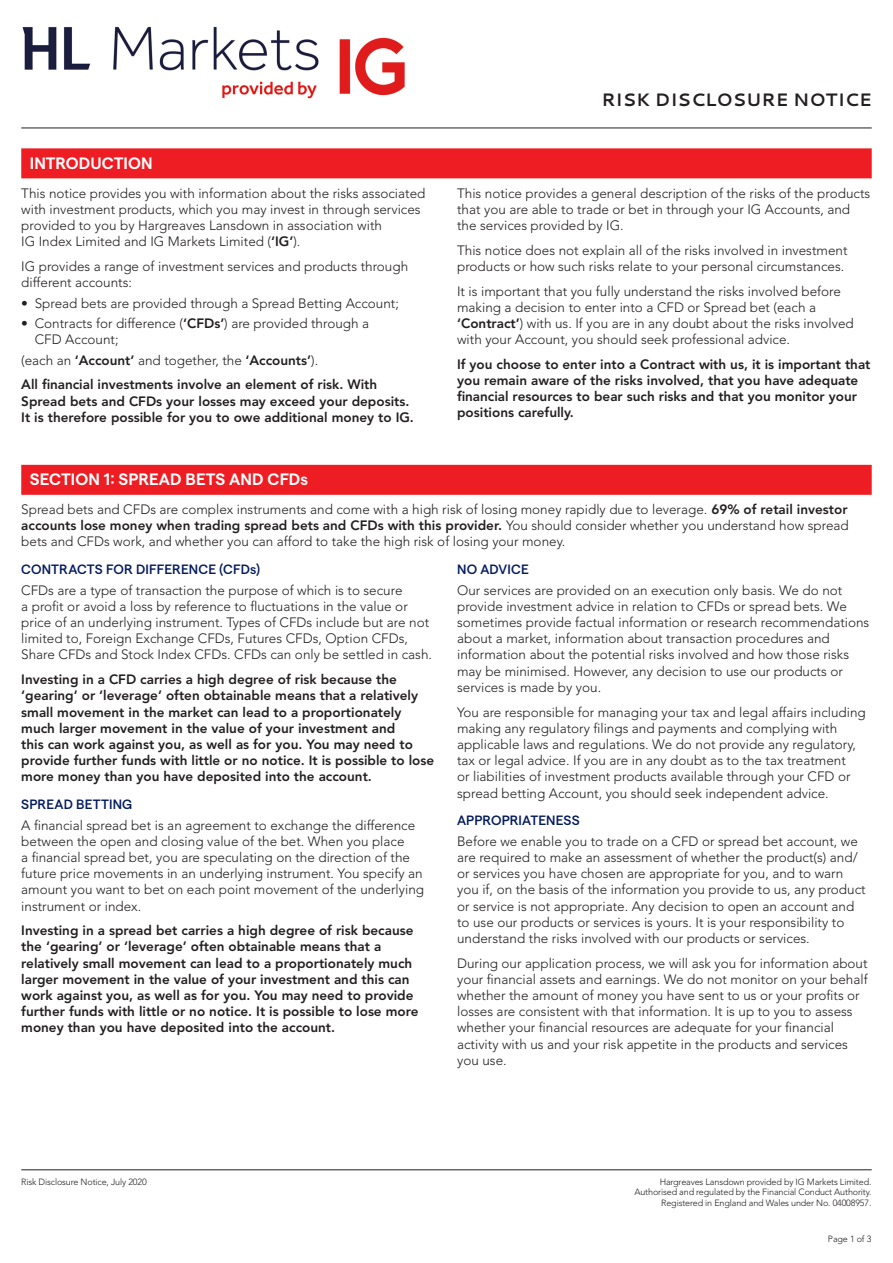
<style>
.page{position:relative;width:893px;height:1263px;background:#fff}
.page>*{position:absolute;margin:0;border:0;box-sizing:border-box;transform-origin:0 0}
.t1{font:700 18px "Cantarell";color:#231f20}
.section_title__1_lin{font:600 16.5px "Matter SQ";letter-spacing:.005em;color:#fff}
.body_copy_span{font:300 13.5px/16.2px "Avenir LT Std";color:#231f20}
.body_copy{font:300 13.5px/16.2px "Avenir LT Std";color:#231f20}
.body_copy_span-2{font:800 13.5px/16.2px "Avenir LT Std";color:#231f20}
.body_copy-2{font:800 13.5px/16.2px "Avenir LT Std";color:#231f20}
.sub_title__level_2{font:500 13.5px "Matter SQ";letter-spacing:.01em;color:#02195d}
.t2{font:300 9px/10.5px "Avenir LT Std";letter-spacing:-.015em;color:#231f20;text-align:right}
.s1{font-weight:800}
</style>
<div class="page">
<hr style="left:21px;top:1169px;width:851px;height:1px;background:#231f20">
<hr style="left:21px;top:128px;width:851px;height:1px;background:#231f20">
<img style="left:22px;top:26px;width:383px;height:73px">
<div style="left:21px;top:148px;width:851px;height:30px;background:#ee1d23"></div>
<div style="left:21px;top:465px;width:851px;height:30px;background:#ee1d23"></div>
<p class="section_title__1_lin" style="left:30px;top:151px;width:124px">INTRODUCTION</p>
<p class="body_copy" style="left:21px;top:185px;width:406px">This notice provides you with information about the risks associated with investment products, which you may invest in through services provided to you by Hargreaves Lansdown in association with<br>IG Index Limited and IG Markets Limited (<span class="s1">‘IG’</span>).</p>
<p class="body_copy" style="left:21px;top:258px;width:388px">IG provides a range of investment services and products through different accounts:</p>
<p class="body_copy" style="left:21px;top:295px;width:379px">• Spread bets are provided through a Spread Betting Account;</p>
<p class="body_copy" style="left:35px;top:315px;width:336px;text-indent:-14px">• Contracts for difference (<span class="s1">‘CFDs’</span>) are provided through a<br>CFD Account;</p>
<p class="body_copy" style="left:21px;top:352px;width:298px">(each an <span class="s1">‘Account’</span> and together, the <span class="s1">‘Accounts’</span>).</p>
<p class="body_copy-2" style="left:21px;top:377px;width:394px">All financial investments involve an element of risk. With<br>Spread bets and CFDs your losses may exceed your deposits.<br>It is therefore possible for you to owe additional money to IG.</p>
<h1 class="t1" style="left:601px;top:87px;width:272px">RISK DISCLOSURE NOTICE</h1>
<p class="body_copy" style="left:457px;top:185px;width:415px">This notice provides a general description of the risks of the products that you are able to trade or bet in through your IG Accounts, and the services provided by IG.</p>
<p class="body_copy" style="left:457px;top:242px;width:392px">This notice does not explain all of the risks involved in investment products or how such risks relate to your personal circumstances.</p>
<p class="body_copy" style="left:457px;top:283px;width:398px">It is important that you fully understand the risks involved before making a decision to enter into a CFD or Spread bet (each a <span class="s1">‘Contract’</span>) with us. If you are in any doubt about the risks involved with your Account, you should seek professional advice.</p>
<p class="body_copy-2" style="left:457px;top:356px;width:415px">If you choose to enter into a Contract with us, it is important that you remain aware of the risks involved, that you have adequate financial resources to bear such risks and that you monitor your positions carefully.</p>
<p class="section_title__1_lin" style="left:30px;top:467px;width:280px">SECTION 1: SPREAD BETS AND CFDs</p>
<p class="body_copy" style="left:21px;top:501px;width:829px;text-align:justify">Spread bets and CFDs are complex instruments and come with a high risk of losing money rapidly due to leverage. <span class="s1">69% of retail investor accounts lose money when trading spread bets and CFDs with this provider.</span> You should consider whether you understand how spread bets and CFDs work, and whether you can afford to take the high risk of losing your money.</p>
<p class="sub_title__level_2" style="left:21px;top:559px;width:240px">CONTRACTS FOR DIFFERENCE (CFDs)</p>
<p class="body_copy_span" style="left:21px;top:582px;width:412px">CFDs are a type of transaction the purpose of which is to secure<br>a profit or avoid a loss by reference to fluctuations in the value or price of an underlying instrument. Types of CFDs include but are not limited to, Foreign Exchange CFDs, Futures CFDs, Option CFDs, Share CFDs and Stock Index CFDs. CFDs can only be settled in cash.</p>
<p class="body_copy_span-2" style="left:21px;top:671px;width:414px">Investing in a CFD carries a high degree of risk because the ‘gearing’ or ‘leverage’ often obtainable means that a relatively small movement in the market can lead to a proportionately much larger movement in the value of your investment and<br>this can work against you, as well as for you. You may need to provide further funds with little or no notice. It is possible to lose more money than you have deposited into the account.</p>
<p class="sub_title__level_2" style="left:21px;top:794px;width:113px">SPREAD BETTING</p>
<p class="body_copy_span" style="left:21px;top:817px;width:404px">A financial spread bet is an agreement to exchange the difference between the open and closing value of the bet. When you place<br>a financial spread bet, you are speculating on the direction of the future price movements in an underlying instrument. You specify an amount you want to bet on each point movement of the underlying instrument or index.</p>
<p class="body_copy_span-2" style="left:21px;top:922px;width:399px">Investing in a spread bet carries a high degree of risk because the ‘gearing’ or ‘leverage’ often obtainable means that a relatively small movement can lead to a proportionately much larger movement in the value of your investment and this can work against you, as well as for you. You may need to provide further funds with little or no notice. It is possible to lose more money than you have deposited into the account.</p>
<p class="sub_title__level_2" style="left:457px;top:559px;width:73px">NO ADVICE</p>
<p class="body_copy_span" style="left:457px;top:582px;width:414px">Our services are provided on an execution only basis. We do not provide investment advice in relation to CFDs or spread bets. We sometimes provide factual information or research recommendations about a market, information about transaction procedures and information about the potential risks involved and how those risks may be minimised. However, any decision to use our products or services is made by you.</p>
<p class="body_copy_span" style="left:457px;top:704px;width:410px">You are responsible for managing your tax and legal affairs including making any regulatory filings and payments and complying with applicable laws and regulations. We do not provide any regulatory, tax or legal advice. If you are in any doubt as to the tax treatment<br>or liabilities of investment products available through your CFD or spread betting Account, you should seek independent advice.</p>
<p class="sub_title__level_2" style="left:457px;top:811px;width:124px">APPROPRIATENESS</p>
<p class="body_copy_span" style="left:457px;top:833px;width:410px">Before we enable you to trade on a CFD or spread bet account, we are required to make an assessment of whether the product(s) and/ or services you have chosen are appropriate for you, and to warn you if, on the basis of the information you provide to us, any product or service is not appropriate. Any decision to open an account and to use our products or services is yours. It is your responsibility to understand the risks involved with our products or services.</p>
<p class="body_copy_span" style="left:457px;top:955px;width:412px">During our application process, we will ask you for information about your financial assets and earnings. We do not monitor on your behalf whether the amount of money you have sent to us or your profits or losses are consistent with that information. It is up to you to assess whether your financial resources are adequate for your financial activity with us and your risk appetite in the products and services you use.</p>
<p class="t2" style="left:21px;top:1176px;width:127px">Risk Disclosure Notice, July 2020</p>
<p class="t2" style="left:634px;top:1176px;width:238px">Hargreaves Lansdown provided by IG Markets Limited.<br>Authorised and regulated by the Financial Conduct Authority.<br>Registered in England and Wales under No. 04008957.</p>
<p class="t2" style="left:828px;top:1233px;width:45px">Page 1 of 3</p>
</div>
